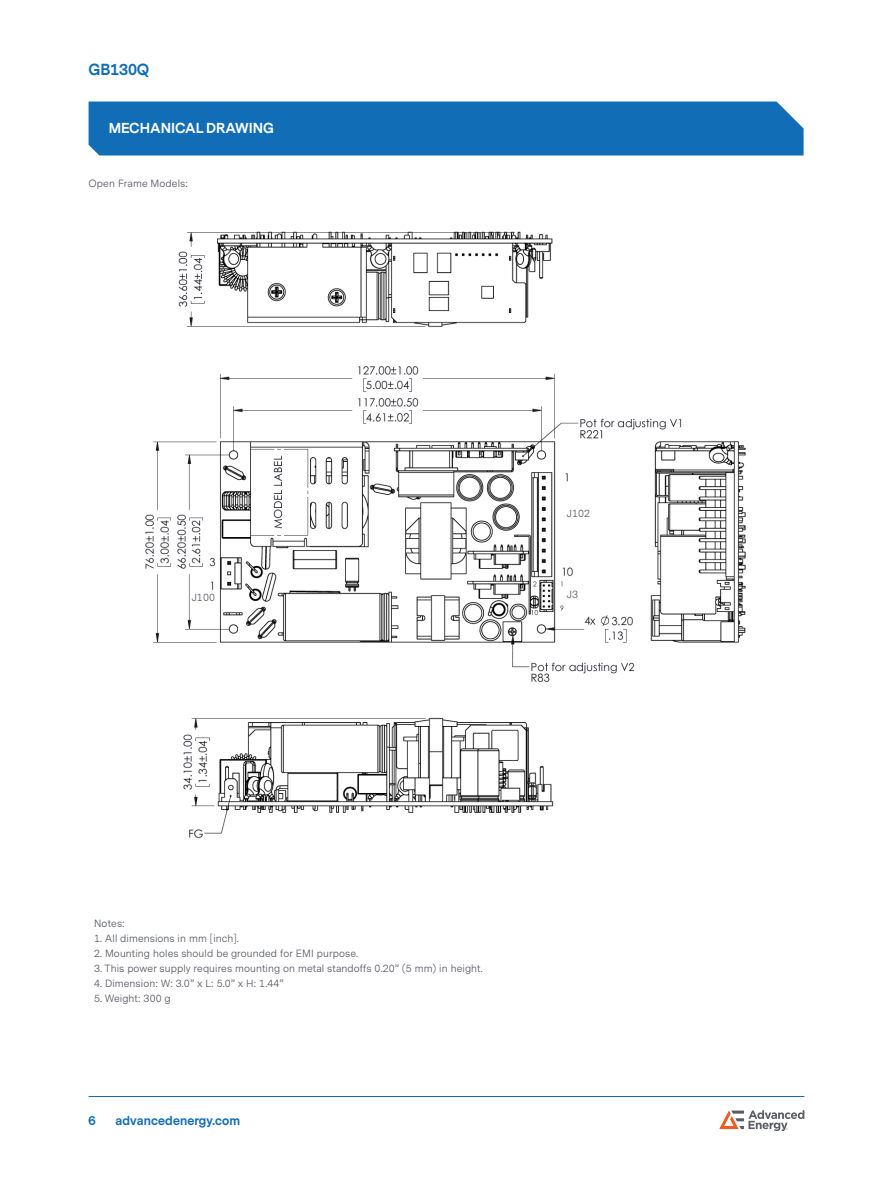
<style>
.page{position:relative;width:893px;height:1188px;background:#fff}
.page>*{position:absolute;margin:0;border:0;box-sizing:border-box;transform-origin:0 0}
.t1{font:700 15px "Messina Sans";letter-spacing:-.01em;color:#126db7}
.Heading_1{font:700 13.5px "Messina Sans";color:#fff}
.t2{font:700 12px "Messina Sans";letter-spacing:.01em;color:#126db7}
.table_text{font:10.5px "Messina Sans";letter-spacing:.01em;color:#5a5c66}
</style>
<div class="page">
<hr style="left:89px;top:1096px;width:715px;height:1px;background:#126db7">
<svg style="left:719px;top:1110px;width:85px;height:21px"></svg>
<div style="left:89px;top:102px;width:715px;height:54px;background:#126db7"></div>
<img style="left:178px;top:231px;width:375px;height:96px">
<img style="left:145px;top:366px;width:601px;height:317px">
<img style="left:183px;top:717px;width:371px;height:122px">
<h1 class="t1" style="left:89px;top:59px;width:62px">GB130Q</h1>
<p class="Heading_1" style="left:109px;top:119px;width:167px">MECHANICAL DRAWING</p>
<p class="table_text" style="left:89px;top:177px;width:101px">Open Frame Models:</p>
<p class="table_text" style="left:192px;top:591px;width:25px">J100</p>
<p class="table_text" style="left:567px;top:507px;width:25px">J102</p>
<p class="table_text" style="left:567px;top:588px;width:13px">J3</p>
<p class="table_text" style="left:94px;top:917px;width:32px">Notes:</p>
<p class="table_text" style="left:94px;top:932px;width:146px">1. All dimensions in mm [inch].</p>
<p class="table_text" style="left:94px;top:947px;width:266px">2. Mounting holes should be grounded for EMI purpose.</p>
<p class="table_text" style="left:94px;top:962px;width:390px">3. This power supply requires mounting on metal standoffs 0.20” (5 mm) in height.</p>
<p class="table_text" style="left:94px;top:977px;width:191px">4. Dimension: W: 3.0” x L: 5.0” x H: 1.44”</p>
<p class="table_text" style="left:94px;top:992px;width:78px">5. Weight: 300 g</p>
<p class="t2" style="left:89px;top:1113px;width:9px">6</p>
<p class="t2" style="left:116px;top:1113px;width:126px">advancedenergy.com</p>
</div>
